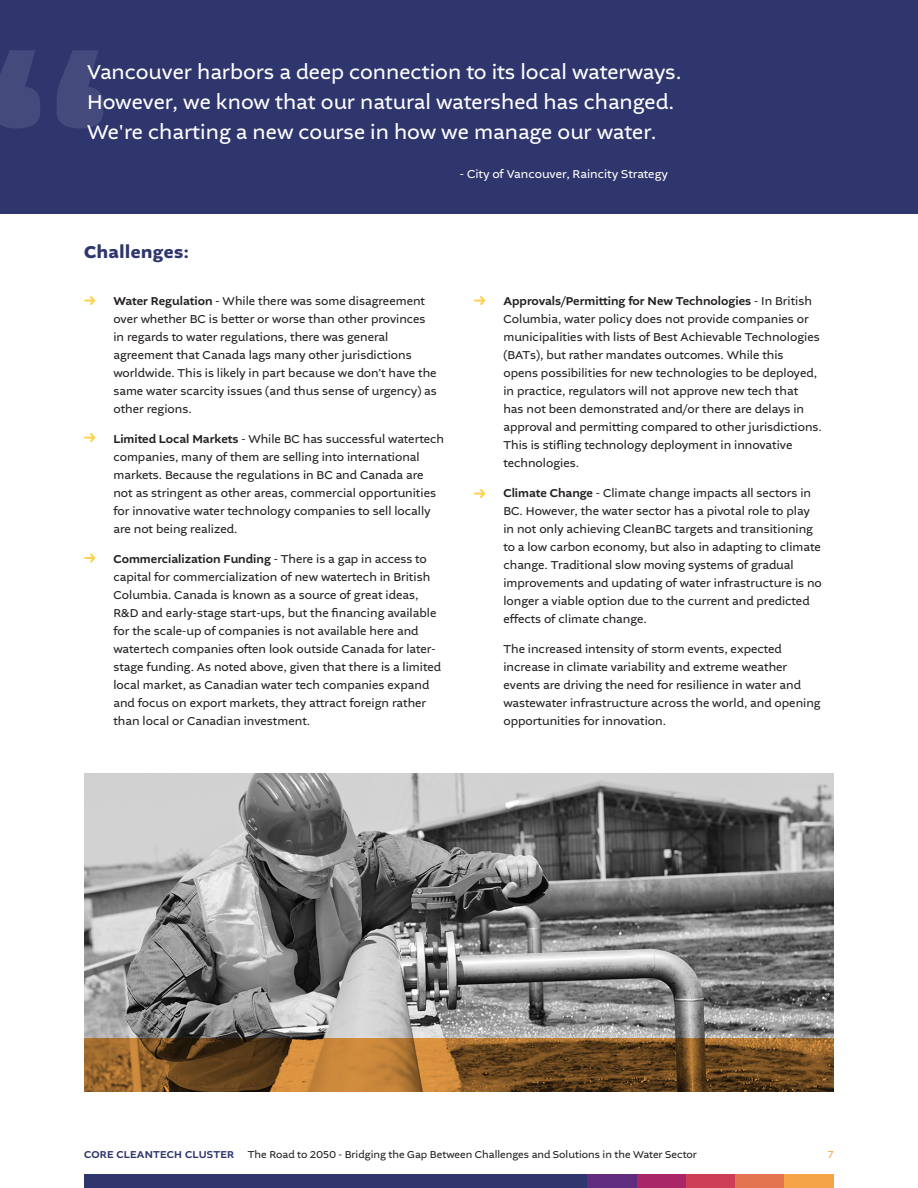
<style>
.page{position:relative;width:918px;height:1188px;background:#fff}
.page>*{position:absolute;margin:0;border:0;box-sizing:border-box;transform-origin:0 0}
.t1{font:21px/30px "Altivo";color:#fff}
.Sub_Heading{font:700 18px "Altivo";letter-spacing:.03em;color:#2f366d}
.t2{font:12px/18px "Altivo";color:#231f20}
.t3{font:12px "Altivo";color:#fff}
.t4{font:10.5px "Altivo";color:#231f20}
.t5{font:500 10.5px "Altivo";letter-spacing:.02em;color:#2f366d}
.t6{font:10.5px "Altivo";color:#f5a448}
.s1{font-weight:500}
</style>
<div class="page">
<div style="left:84px;top:1174px;width:504px;height:14px;background:#2f366d"></div>
<div style="left:588px;top:1174px;width:49px;height:14px;background:#602c7e"></div>
<div style="left:637px;top:1174px;width:49px;height:14px;background:#a92668"></div>
<div style="left:686px;top:1174px;width:49px;height:14px;background:#ce3e55"></div>
<div style="left:735px;top:1174px;width:50px;height:14px;background:#e4744f"></div>
<div style="left:785px;top:1174px;width:49px;height:14px;background:#f5a448"></div>
<img style="left:84px;top:773px;width:750px;height:265px">
<div style="left:0;top:0;width:918px;height:214px;background:#2f366d"></div>
<svg style="left:0;top:50px;width:103px;height:78px"></svg>
<svg style="left:85px;top:553px;width:11px;height:10px"></svg>
<svg style="left:85px;top:296px;width:11px;height:9px"></svg>
<svg style="left:475px;top:296px;width:11px;height:9px"></svg>
<svg style="left:475px;top:489px;width:11px;height:9px"></svg>
<svg style="left:85px;top:433px;width:11px;height:9px"></svg>
<svg style="left:84px;top:1038px;width:750px;height:54px;background:#835826"></svg>
<p class="t1" style="left:87px;top:58px;width:596px">Vancouver harbors a deep connection to its local waterways.<br>However, we know that our natural watershed has changed.<br>We're charting a new course in how we manage our water.</p>
<p class="t3" style="left:460px;top:166px;width:210px">- City of Vancouver, Raincity Strategy</p>
<p class="Sub_Heading" style="left:84px;top:240px;width:106px">Challenges:</p>
<p class="t2" style="left:113px;top:292px;width:325px"><span class="s1">Water Regulation</span> - While there was some disagreement over whether BC is better or worse than other provinces in regards to water regulations, there was general agreement that Canada lags many other jurisdictions worldwide. This is likely in part because we don’t have the same water scarcity issues (and thus sense of urgency) as other regions.</p>
<p class="t2" style="left:113px;top:430px;width:332px"><span class="s1">Limited Local Markets</span> - While BC has successful watertech companies, many of them are selling into international markets. Because the regulations in BC and Canada are not as stringent as other areas, commercial opportunities for innovative water technology companies to sell locally are not being realized.</p>
<p class="t2" style="left:113px;top:550px;width:329px"><span class="s1">Commercialization Funding</span> - There is a gap in access to capital for commercialization of new watertech in British Columbia. Canada is known as a source of great ideas, R&amp;D and early-stage start-ups, but the financing available for the scale-up of companies is not available here and watertech companies often look outside Canada for later&shy;stage funding. As noted above, given that there is a limited local market, as Canadian water tech companies expand and focus on export markets, they attract foreign rather than local or Canadian investment.</p>
<p class="t2" style="left:503px;top:292px;width:320px"><span class="s1">Approvals/Permitting for New Technologies</span> - In British Columbia, water policy does not provide companies or municipalities with lists of Best Achievable Technologies (BATs), but rather mandates outcomes. While this<br>opens possibilities for new technologies to be deployed, in practice, regulators will not approve new tech that<br>has not been demonstrated and/or there are delays in approval and permitting compared to other jurisdictions.<br>This is stifling technology deployment in innovative technologies.</p>
<p class="t2" style="left:503px;top:484px;width:320px"><span class="s1">Climate Change</span> - Climate change impacts all sectors in BC. However, the water sector has a pivotal role to play in not only achieving CleanBC targets and transitioning to a low carbon economy, but also in adapting to climate change. Traditional slow moving systems of gradual improvements and updating of water infrastructure is no longer a viable option due to the current and predicted effects of climate change.</p>
<p class="t2" style="left:503px;top:640px;width:319px">The increased intensity of storm events, expected increase in climate variability and extreme weather events are driving the need for resilience in water and wastewater infrastructure across the world, and opening opportunities for innovation.</p>
<p class="t5" style="left:84px;top:1148px;width:152px">CORE CLEANTECH CLUSTER</p>
<p class="t4" style="left:248px;top:1148px;width:451px">The Road to 2050 - Bridging the Gap Between Challenges and Solutions in the Water Sector</p>
<p class="t6" style="left:827px;top:1148px;width:8px">7</p>
</div>
